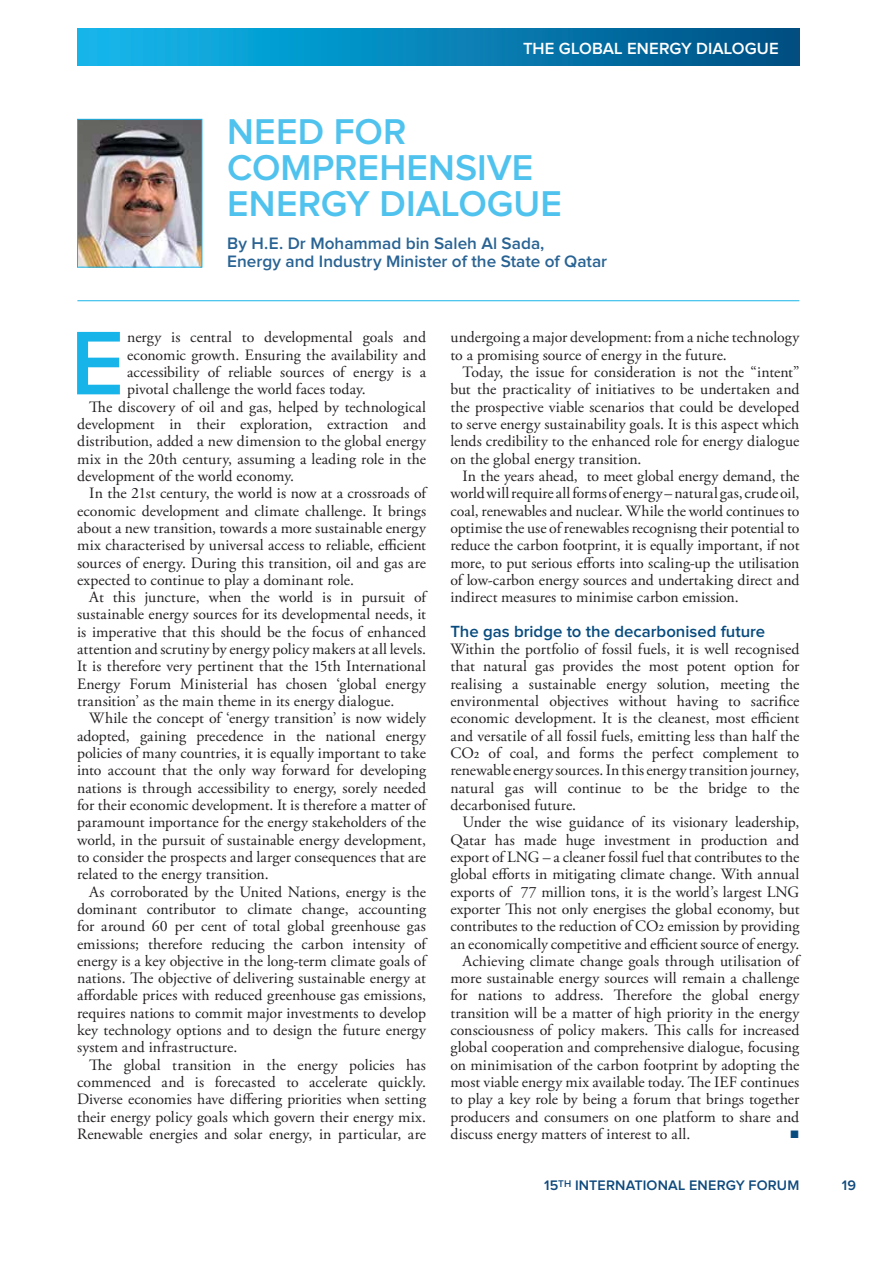
<style>
.page{position:relative;width:893px;height:1263px;background:#fff}
.page>*{position:absolute;margin:0;border:0;box-sizing:border-box;transform-origin:0 0}
.t1{font:600 93.6px "Proxima Nova";color:#17b4e9}
.t2{font:600 37.2px/35.8px "Proxima Nova";color:#50c2ee}
.t3{font:600 17.1px/18.6px "Proxima Nova";color:#296393}
.t4{font:600 16.8px "Proxima Nova";color:#074b7e}
.t5{font:600 16.8px "Proxima Nova";letter-spacing:.005em;color:#fff}
.t6{font:15.75px/17.2px "Adobe Garamond Pro";color:#231f20;text-align:justify}
.t7{font:600 14.25px "Proxima Nova";letter-spacing:.01em;color:#0f4a7d}
</style>
<div class="page">
<hr style="left:77px;top:300px;width:722px;height:1px;background:#17b4e9">
<div style="left:77px;top:29px;width:722px;height:36px;background:linear-gradient(to right,#10bbf0,#004f83)"></div>
<img style="left:79px;top:121px;width:121px;height:144px">
<div style="left:77px;top:119px;width:125px;height:148px;border:1px solid #17b4e9"></div>
<p class="t5" style="left:523px;top:43px;width:257px">THE GLOBAL ENERGY DIALOGUE</p>
<h2 class="t2" style="left:227px;top:117px;width:336px">NEED FOR<br>COMPREHENSIVE<br>ENERGY DIALOGUE</h2>
<p class="t3" style="left:227px;top:235px;width:381px">By H.E. Dr Mohammad bin Saleh Al Sada,<br>Energy and Industry Minister of the State of Qatar</p>
<h1 class="t1" style="left:70px;top:333px;width:56px">E</h1>
<p class="t6" style="left:127px;top:330px;width:300px">nergy is central to developmental goals and</p>
<p class="t6" style="left:127px;top:347px;width:300px">economic growth. Ensuring the availability and</p>
<p class="t6" style="left:127px;top:365px;width:300px">accessibility of reliable sources of energy is a</p>
<p class="t6" style="left:127px;top:382px;width:240px">pivotal challenge the world faces today.</p>
<p class="t6" style="left:89px;top:399px;width:338px">The discovery of oil and gas, helped by technological</p>
<p class="t6" style="left:77px;top:417px;width:350px">development in their exploration, extraction and</p>
<p class="t6" style="left:77px;top:434px;width:350px">distribution, added a new dimension to the global energy</p>
<p class="t6" style="left:77px;top:451px;width:350px">mix in the 20th century, assuming a leading role in the</p>
<p class="t6" style="left:77px;top:469px;width:219px">development of the world economy.</p>
<p class="t6" style="left:89px;top:486px;width:338px">In the 21st century, the world is now at a crossroads of</p>
<p class="t6" style="left:77px;top:503px;width:350px">economic development and climate challenge. It brings</p>
<p class="t6" style="left:77px;top:521px;width:350px">about a new transition, towards a more sustainable energy</p>
<p class="t6" style="left:77px;top:538px;width:350px">mix characterised by universal access to reliable, efficient</p>
<p class="t6" style="left:77px;top:555px;width:350px">sources of energy. During this transition, oil and gas are</p>
<p class="t6" style="left:77px;top:573px;width:278px">expected to continue to play a dominant role.</p>
<p class="t6" style="left:89px;top:590px;width:338px">At this juncture, when the world is in pursuit of</p>
<p class="t6" style="left:77px;top:607px;width:350px">sustainable energy sources for its developmental needs, it</p>
<p class="t6" style="left:77px;top:624px;width:350px">is imperative that this should be the focus of enhanced</p>
<p class="t6" style="left:77px;top:642px;width:350px">attention and scrutiny by energy policy makers at all levels.</p>
<p class="t6" style="left:77px;top:659px;width:350px">It is therefore very pertinent that the 15th International</p>
<p class="t6" style="left:77px;top:676px;width:350px">Energy Forum Ministerial has chosen ‘global energy</p>
<p class="t6" style="left:77px;top:694px;width:319px">transition’ as the main theme in its energy dialogue.</p>
<p class="t6" style="left:89px;top:711px;width:338px">While the concept of ‘energy transition’ is now widely</p>
<p class="t6" style="left:77px;top:728px;width:350px">adopted, gaining precedence in the national energy</p>
<p class="t6" style="left:77px;top:746px;width:350px">policies of many countries, it is equally important to take</p>
<p class="t6" style="left:77px;top:763px;width:350px">into account that the only way forward for developing</p>
<p class="t6" style="left:77px;top:780px;width:350px">nations is through accessibility to energy, sorely needed</p>
<p class="t6" style="left:77px;top:798px;width:350px">for their economic development. It is therefore a matter of</p>
<p class="t6" style="left:77px;top:815px;width:350px">paramount importance for the energy stakeholders of the</p>
<p class="t6" style="left:77px;top:832px;width:350px">world, in the pursuit of sustainable energy development,</p>
<p class="t6" style="left:77px;top:850px;width:350px">to consider the prospects and larger consequences that are</p>
<p class="t6" style="left:77px;top:867px;width:193px">related to the energy transition.</p>
<p class="t6" style="left:89px;top:884px;width:338px">As corroborated by the United Nations, energy is the</p>
<p class="t6" style="left:77px;top:902px;width:350px">dominant contributor to climate change, accounting</p>
<p class="t6" style="left:77px;top:919px;width:350px">for around 60 per cent of total global greenhouse gas</p>
<p class="t6" style="left:77px;top:936px;width:350px">emissions; therefore reducing the carbon intensity of</p>
<p class="t6" style="left:77px;top:953px;width:350px">energy is a key objective in the long-term climate goals of</p>
<p class="t6" style="left:77px;top:971px;width:350px">nations. The objective of delivering sustainable energy at</p>
<p class="t6" style="left:77px;top:988px;width:350px">affordable prices with reduced greenhouse gas emissions,</p>
<p class="t6" style="left:77px;top:1005px;width:350px">requires nations to commit major investments to develop</p>
<p class="t6" style="left:77px;top:1023px;width:350px">key technology options and to design the future energy</p>
<p class="t6" style="left:77px;top:1040px;width:162px">system and infrastructure.</p>
<p class="t6" style="left:89px;top:1057px;width:338px">The global transition in the energy policies has</p>
<p class="t6" style="left:77px;top:1075px;width:350px">commenced and is forecasted to accelerate quickly.</p>
<p class="t6" style="left:77px;top:1092px;width:350px">Diverse economies have differing priorities when setting</p>
<p class="t6" style="left:77px;top:1109px;width:350px">their energy policy goals which govern their energy mix.</p>
<p class="t6" style="left:77px;top:1127px;width:350px">Renewable energies and solar energy, in particular, are</p>
<p class="t6" style="left:450px;top:330px;width:350px">undergoing a major development: from a niche technology to a promising source of energy in the future.</p>
<p class="t6" style="left:450px;top:365px;width:350px;text-indent:12px">Today, the issue for consideration is not the “intent” but the practicality of initiatives to be undertaken and the prospective viable scenarios that could be developed to serve energy sustainability goals. It is this aspect which lends credibility to the enhanced role for energy dialogue on the global energy transition.</p>
<p class="t6" style="left:450px;top:469px;width:351px;text-indent:12px">In the years ahead, to meet global energy demand, the world will require all forms of energy – natural gas, crude oil, coal, renewables and nuclear. While the world continues to optimise the use of renewables recognisng their potential to reduce the carbon footprint, it is equally important, if not more, to put serious efforts into scaling-up the utilisation of low-carbon energy sources and undertaking direct and indirect measures to minimise carbon emission.</p>
<p class="t4" style="left:450px;top:626px;width:316px">The gas bridge to the decarbonised future</p>
<p class="t6" style="left:450px;top:642px;width:350px">Within the portfolio of fossil fuels, it is well recognised that natural gas provides the most potent option for realising a sustainable energy solution, meeting the environmental objectives without having to sacrifice economic development. It is the cleanest, most efficient and versatile of all fossil fuels, emitting less than half the CO2 of coal, and forms the perfect complement to renewable energy sources. In this energy transition journey, natural gas will continue to be the bridge to the decarbonised future.</p>
<p class="t6" style="left:462px;top:815px;width:338px">Under the wise guidance of its visionary leadership,</p>
<p class="t6" style="left:450px;top:832px;width:350px">Qatar has made huge investment in production and</p>
<p class="t6" style="left:450px;top:850px;width:350px">export of LNG – a cleaner fossil fuel that contributes to the</p>
<p class="t6" style="left:450px;top:867px;width:350px">global efforts in mitigating climate change. With annual</p>
<p class="t6" style="left:450px;top:884px;width:350px">exports of 77 million tons, it is the world’s largest LNG</p>
<p class="t6" style="left:450px;top:902px;width:351px">exporter This not only energises the global economy, but</p>
<p class="t6" style="left:450px;top:919px;width:350px">contributes to the reduction of CO2 emission by providing</p>
<p class="t6" style="left:450px;top:936px;width:351px">an economically competitive and efficient source of energy.</p>
<p class="t6" style="left:462px;top:953px;width:338px">Achieving climate change goals through utilisation of</p>
<p class="t6" style="left:450px;top:971px;width:350px">more sustainable energy sources will remain a challenge</p>
<p class="t6" style="left:450px;top:988px;width:350px">for nations to address. Therefore the global energy</p>
<p class="t6" style="left:450px;top:1005px;width:350px">transition will be a matter of high priority in the energy</p>
<p class="t6" style="left:450px;top:1023px;width:350px">consciousness of policy makers. This calls for increased</p>
<p class="t6" style="left:450px;top:1040px;width:350px">global cooperation and comprehensive dialogue, focusing</p>
<p class="t6" style="left:450px;top:1057px;width:350px">on minimisation of the carbon footprint by adopting the</p>
<p class="t6" style="left:450px;top:1075px;width:350px">most viable energy mix available today. The IEF continues</p>
<p class="t6" style="left:450px;top:1092px;width:350px">to play a key role by being a forum that brings together</p>
<p class="t6" style="left:450px;top:1109px;width:350px">producers and consumers on one platform to share and</p>
<p class="t6" style="left:450px;top:1127px;width:241px">discuss energy matters of interest to all.</p>
<p class="t7" style="left:544px;top:1181px;width:257px">15<sup>TH</sup> INTERNATIONAL ENERGY FORUM</p>
<p class="t7" style="left:842px;top:1181px;width:16px">19</p>
</div>
